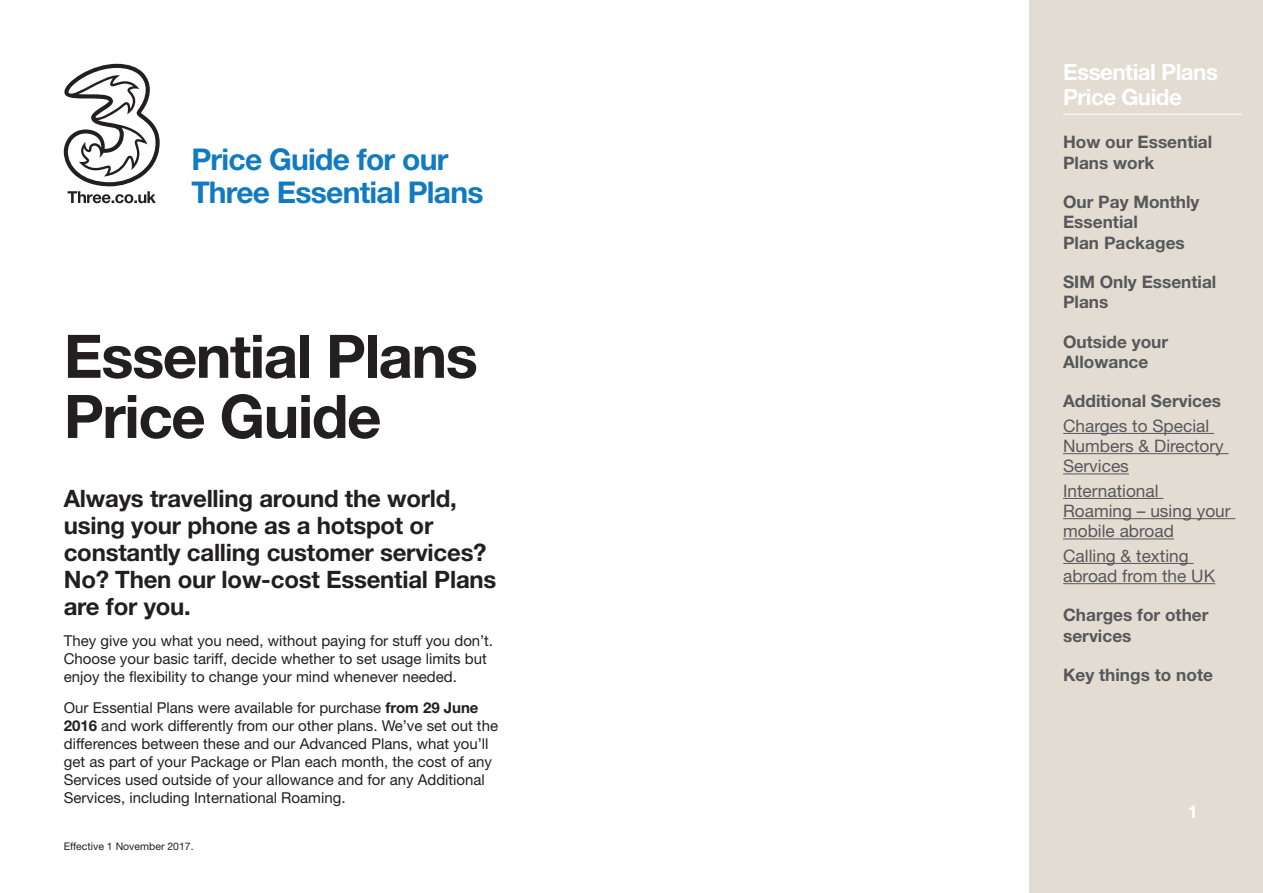
<style>
.page{position:relative;width:1263px;height:893px;background:#fff}
.page>*{position:absolute;margin:0;border:0;box-sizing:border-box;transform-origin:0 0}
.titles_h1_notoc{font:700 60.15px/60.2px "Helvetica Neue LT";letter-spacing:-.025em;color:#231f20}
.t1{font:700 30px/33px "Helvetica Neue LT";letter-spacing:-.025em;color:#107bc1}
.titles_h2_notoc{font:700 24px/27px "Helvetica Neue LT";letter-spacing:-.01em;color:#231f20}
.t2{font:700 22.5px/25.5px "Helvetica Neue LT";letter-spacing:-.025em;color:#fff}
.t3{font:700 18px "Helvetica Neue LT";color:#fff}
.toc_1{font:700 17.25px/20.2px "Helvetica Neue LT";color:#57585a}
.toc_2{font:17.25px/20.2px "Helvetica Neue LT";color:#57585a}
.text_body{font:15px/18px "Helvetica Neue LT";color:#231f20}
.text_footnotes{font:10.5px "Helvetica Neue LT";color:#231f20}
.s1{font-weight:700}
</style>
<div class="page">
<div style="left:1029px;top:0;width:234px;height:893px;background:#e3dcd2"></div>
<hr style="left:1063px;top:114px;width:179px;height:1px;background:#fff">
<svg style="left:64px;top:64px;width:96px;height:139px"></svg>
<hr style="left:1063px;top:433px;width:151px;height:1px;background:#57585a">
<hr style="left:1063px;top:453px;width:166px;height:1px;background:#57585a">
<hr style="left:1063px;top:473px;width:66px;height:1px;background:#57585a">
<hr style="left:1063px;top:498px;width:100px;height:1px;background:#57585a">
<hr style="left:1063px;top:518px;width:172px;height:1px;background:#57585a">
<hr style="left:1063px;top:538px;width:111px;height:1px;background:#57585a">
<hr style="left:1063px;top:563px;width:130px;height:1px;background:#57585a">
<hr style="left:1063px;top:583px;width:152px;height:1px;background:#57585a">
<p class="t1" style="left:191px;top:142px;width:294px">Price Guide for our<br>Three Essential Plans</p>
<p class="titles_h1_notoc" style="left:64px;top:325px;width:416px">Essential Plans<br>Price Guide</p>
<p class="titles_h2_notoc" style="left:64px;top:485px;width:434px">Always travelling around the world, using your phone as a hotspot or constantly calling customer services?<br>No? Then our low‑cost Essential Plans are for you.</p>
<p class="text_body" style="left:64px;top:632px;width:431px">They give you what you need, without paying for stuff you don’t.<br>Choose your basic tariff, decide whether to set usage limits but enjoy the flexibility to change your mind whenever needed.</p>
<p class="text_body" style="left:64px;top:698px;width:436px">Our Essential Plans were available for purchase <span class="s1">from 29 June 2016</span> and work differently from our other plans. We’ve set out the differences between these and our Advanced Plans, what you’ll get as part of your Package or Plan each month, the cost of any Services used outside of your allowance and for any Additional Services, including International Roaming.</p>
<p class="text_footnotes" style="left:64px;top:840px;width:131px">Effective 1 November 2017.</p>
<p class="t2" style="left:1063px;top:59px;width:156px">Essential Plans<br>Price Guide</p>
<p class="toc_1" style="left:1063px;top:132px;width:151px">How our Essential<br>Plans work</p>
<p class="toc_1" style="left:1063px;top:191px;width:138px">Our Pay Monthly<br>Essential<br>Plan Packages</p>
<p class="toc_1" style="left:1063px;top:271px;width:155px">SIM Only Essential<br>Plans</p>
<p class="toc_1" style="left:1063px;top:331px;width:107px">Outside your<br>Allowance</p>
<p class="toc_1" style="left:1063px;top:391px;width:160px">Additional Services</p>
<p class="toc_2" style="left:1063px;top:415px;width:162px">Charges to Special<br>Numbers &amp; Directory<br>Services</p>
<p class="toc_2" style="left:1063px;top:480px;width:169px">International<br>Roaming – using your mobile abroad</p>
<p class="toc_2" style="left:1063px;top:545px;width:154px">Calling &amp; texting abroad from the UK</p>
<p class="toc_1" style="left:1063px;top:605px;width:147px">Charges for other services</p>
<p class="toc_1" style="left:1063px;top:664px;width:151px">Key things to note</p>
<p class="t3" style="left:1188px;top:801px;width:12px">1</p>
</div>
